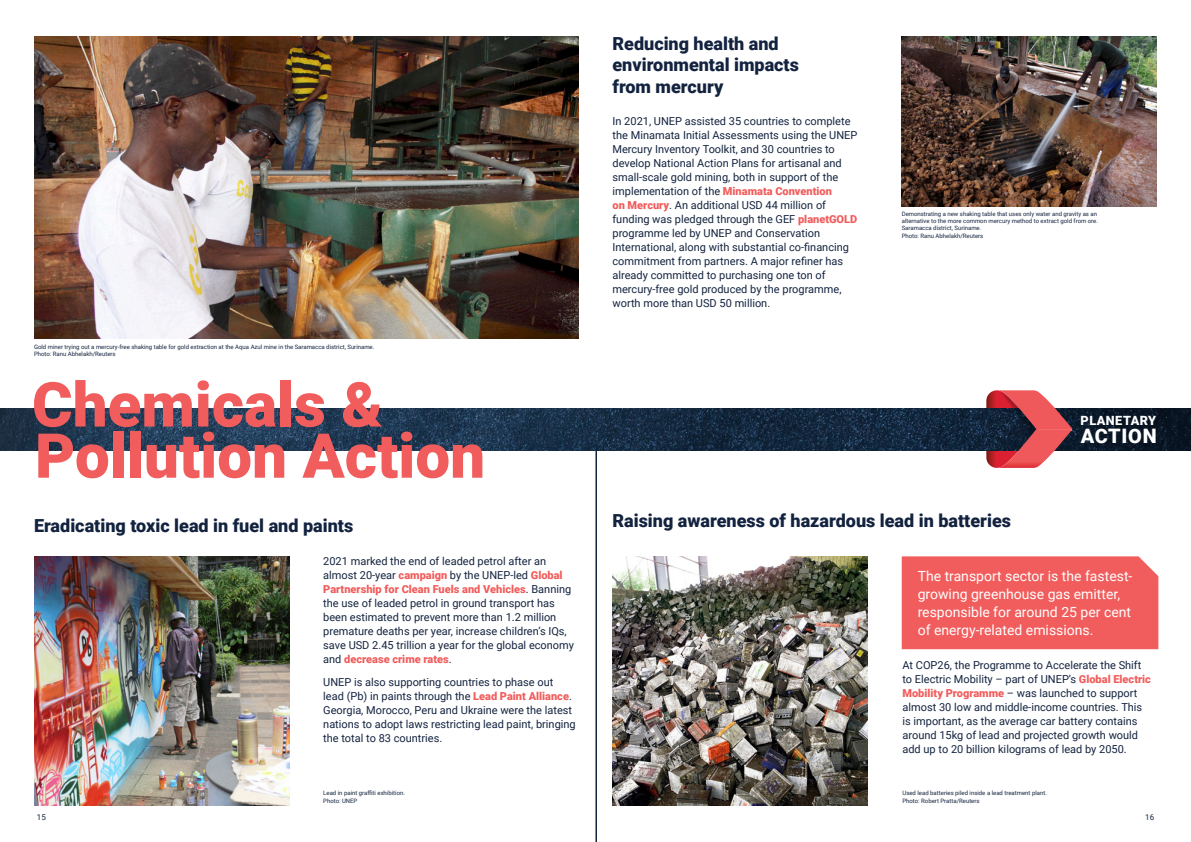
<style>
.page{position:relative;width:1191px;height:842px;background:#fff}
.page>*{position:absolute;margin:0;border:0;box-sizing:border-box;transform-origin:0 0}
.t1{font:900 62px "Roboto";color:#f15d5c}
.t2{font:900 19.9px "Roboto";letter-spacing:.035em;color:#fff}
.t3{font:900 18px/21.6px "Roboto";color:#13233f}
.t4{font:14px/18px "Roboto";color:#fff}
.t5{font:900 12.7px "Roboto";letter-spacing:.035em;color:#fff}
.t6{font:11px/14px "Roboto";color:#13233f}
.t7{font:8px "Roboto";color:#13233f}
.t8{font:6px/7.2px "Roboto";color:#13233f}
.s1{font-weight:900;color:#f15d5c}
</style>
<div class="page">
<img style="left:0;top:408px;width:1191px;height:43px">
<svg style="left:986px;top:390px;width:86px;height:78px;background:#a55861"></svg>
<img style="left:34px;top:36px;width:544px;height:303px">
<img style="left:34px;top:556px;width:255px;height:250px">
<img style="left:612px;top:557px;width:255px;height:249px">
<hr style="left:595px;top:451px;width:2px;height:391px;background:#13233f">
<div style="left:901px;top:556px;width:257px;height:93px;background:#f15d5c"></div>
<img style="left:901px;top:36px;width:256px;height:170px">
<p class="t8" style="left:34px;top:343px;width:342px">Gold miner trying out a mercury-free shaking table for gold extraction at the Aqua Azul mine in the Saramacca district, Suriname.</p>
<p class="t8" style="left:34px;top:350px;width:83px">Photo: Ranu Abhelakh/Reuters</p>
<p class="t1" style="left:32px;top:361px;width:352px">Chemicals &amp;</p>
<p class="t1" style="left:35px;top:412px;width:452px">Pollution Action</p>
<p class="t3" style="left:34px;top:514px;width:321px">Eradicating toxic lead in fuel and paints</p>
<p class="t6" style="left:323px;top:554px;width:252px">2021 marked the end of leaded petrol after an almost 20-year <span class="s1">campaign</span> by the UNEP-led <span class="s1">Global Partnership for Clean Fuels and Vehicles</span>. Banning the use of leaded petrol in ground transport has been estimated to prevent more than 1.2 million premature deaths per year, increase children’s IQs, save USD 2.45 trillion a year for the global economy and <span class="s1">decrease crime rates</span>.</p>
<p class="t6" style="left:323px;top:674px;width:254px">UNEP is also supporting countries to phase out lead (Pb) in paints through the <span class="s1">Lead Paint Alliance</span>.<br>Georgia, Morocco, Peru and Ukraine were the latest nations to adopt laws restricting lead paint, bringing the total to 83 countries.</p>
<p class="t8" style="left:323px;top:789px;width:83px">Lead in paint graffiti exhibition.</p>
<p class="t8" style="left:323px;top:797px;width:36px">Photo: UNEP</p>
<p class="t3" style="left:612px;top:32px;width:188px">Reducing health and environmental impacts from mercury</p>
<p class="t6" style="left:612px;top:114px;width:246px">In 2021, UNEP assisted 35 countries to complete the Minamata Initial Assessments using the UNEP Mercury Inventory Toolkit, and 30 countries to develop National Action Plans for artisanal and small-scale gold mining, both in support of the implementation of the <span class="s1">Minamata Convention<br>on Mercury</span>. An additional USD 44 million of funding was pledged through the GEF <span class="s1">planetGOLD </span>programme led by UNEP and Conservation International, along with substantial co-financing commitment from partners. A major refiner has already committed to purchasing one ton of mercury-free gold produced by the programme, worth more than USD 50 million.</p>
<p class="t8" style="left:901px;top:210px;width:198px">Demonstrating a new shaking table that uses only water and gravity as an alternative to the more common mercury method to extract gold from ore.<br>Saramacca district, Suriname.</p>
<p class="t8" style="left:901px;top:232px;width:83px">Photo: Ranu Abhelakh/Reuters</p>
<p class="t5" style="left:1080px;top:412px;width:77px">PLANETARY</p>
<p class="t2" style="left:1080px;top:422px;width:77px">ACTION</p>
<p class="t3" style="left:612px;top:509px;width:400px">Raising awareness of hazardous lead in batteries</p>
<p class="t4" style="left:917px;top:567px;width:216px">The transport sector is the fastest&shy;growing greenhouse gas emitter, responsible for around 25 per cent of energy-related emissions.</p>
<p class="t6" style="left:902px;top:657px;width:250px">At COP26, the Programme to Accelerate the Shift to Electric Mobility – part of UNEP’s <span class="s1">Global Electric Mobility Programme</span> – was launched to support almost 30 low and middle-income countries. This is important, as the average car battery contains around 15kg of lead and projected growth would add up to 20 billion kilograms of lead by 2050.</p>
<p class="t8" style="left:902px;top:789px;width:146px">Used lead batteries piled inside a lead treatment plant.</p>
<p class="t8" style="left:902px;top:797px;width:79px">Photo: Robert Pratta/Reuters</p>
<p class="t7" style="left:37px;top:811px;width:10px">15</p>
<p class="t7" style="left:1145px;top:811px;width:10px">16</p>
</div>
